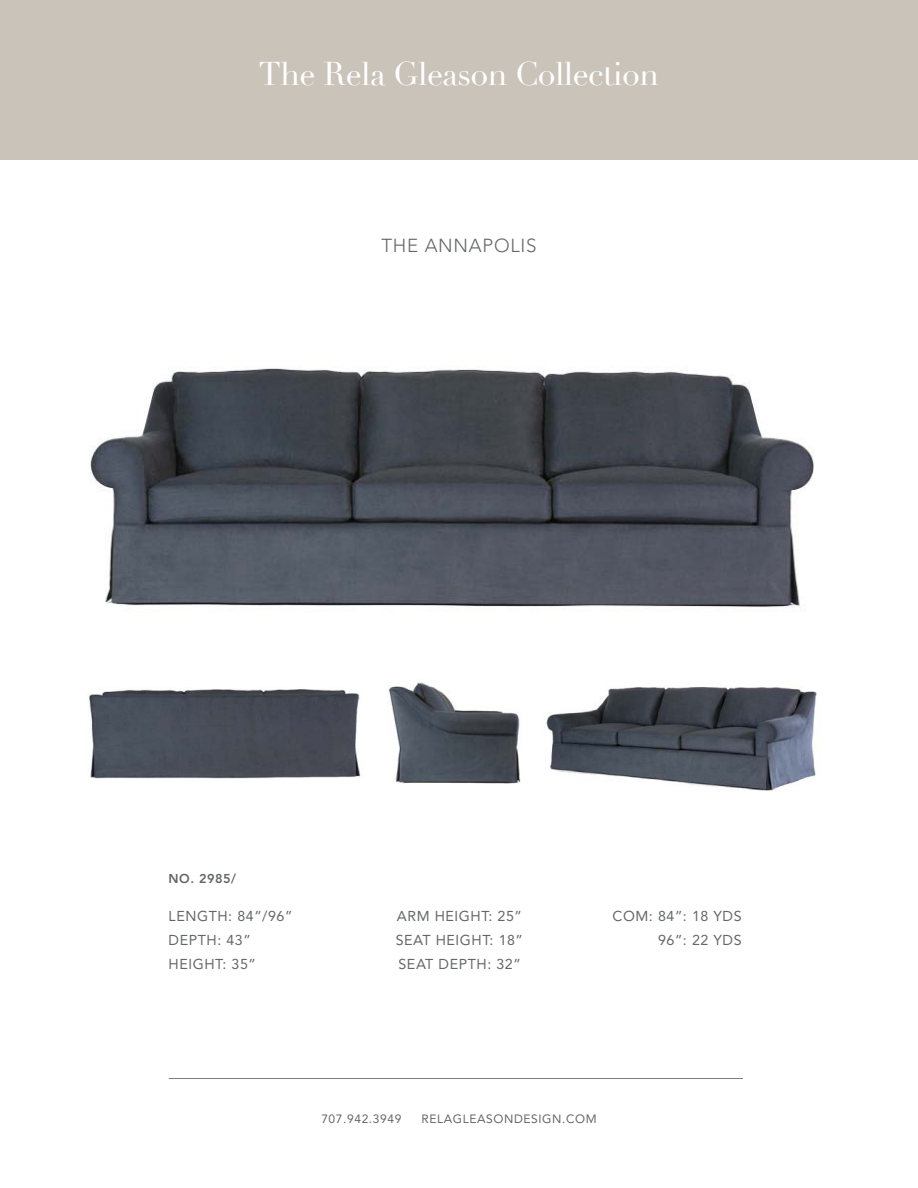
<style>
.page{position:relative;width:918px;height:1188px;background:#fff}
.page>*{position:absolute;margin:0;border:0;box-sizing:border-box;transform-origin:0 0}
.t1{font:32.25px "Didot";letter-spacing:-.02em;color:#fff}
.t2{font:300 18.75px "Avenir";letter-spacing:.04em;color:#656666}
.tab1{font:14.25px "Avenir";letter-spacing:.04em;color:#656666}
.tab2{font:14.25px "Avenir";letter-spacing:.04em;color:#656666}
.t3{font:800 12.75px "Avenir";letter-spacing:.04em;color:#656666}
.t4{font:12px "Avenir";letter-spacing:.05em;color:#656666}
</style>
<div class="page">
<div style="left:0;top:0;width:918px;height:159px;background:#c9c3ba"></div>
<hr style="left:169px;top:1078px;width:574px;height:1px;background:#7e7c7b">
<img style="left:90px;top:368px;width:724px;height:244px">
<img style="left:87px;top:689px;width:274px;height:90px">
<img style="left:545px;top:687px;width:272px;height:104px">
<img style="left:388px;top:682px;width:133px;height:102px">
<p class="t1" style="left:259px;top:55px;width:402px">The Rela Gleason Collection</p>
<p class="t2" style="left:381px;top:234px;width:157px">THE ANNAPOLIS</p>
<p class="t3" style="left:169px;top:871px;width:69px">NO. 2985/</p>
<p class="tab2" style="left:169px;top:908px;width:125px">LENGTH: 84”/96”</p>
<p class="tab2" style="left:397px;top:908px;width:127px">ARM HEIGHT: 25”</p>
<p class="tab2" style="left:612px;top:908px;width:131px">COM: 84”: 18 YDS</p>
<p class="tab1" style="left:169px;top:932px;width:84px">DEPTH: 43”</p>
<p class="tab1" style="left:396px;top:932px;width:129px">SEAT HEIGHT: 18”</p>
<p class="tab1" style="left:658px;top:932px;width:85px">96”: 22 YDS</p>
<p class="tab1" style="left:169px;top:956px;width:89px">HEIGHT: 35”</p>
<p class="tab1" style="left:398px;top:956px;width:124px">SEAT DEPTH: 32”</p>
<p class="t4" style="left:321px;top:1112px;width:81px">707.942.3949</p>
<p class="t4" style="left:422px;top:1112px;width:176px">RELAGLEASONDESIGN.COM</p>
</div>
